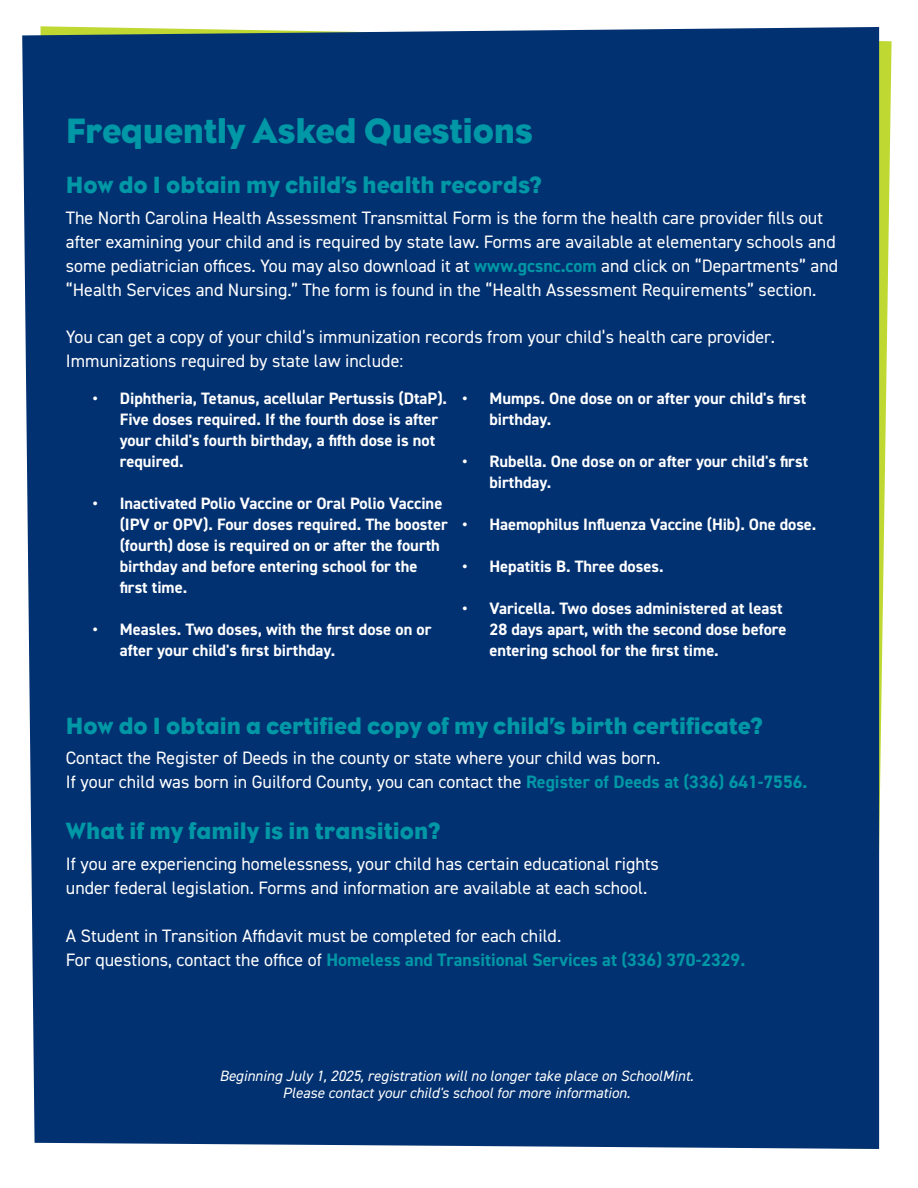
<style>
.page{position:relative;width:918px;height:1188px;background:#fff}
.page>*{position:absolute;margin:0;border:0;box-sizing:border-box;transform-origin:0 0}
.t1{font:36px "Eagle";letter-spacing:-.01em;color:#0097a6}
.t2{font:24px "Eagle";color:#0097a6}
.t3{font:18px/24px "DIN2014";color:#fff}
.t4{font:700 16.5px/21px "DIN2014";color:#fff}
.t5{font:italic 15px/17.7px "DIN2014";color:#fff;text-align:center}
.s1{font-weight:700;color:#0097a6}
</style>
<div class="page">
<div style="left:22px;top:27px;width:857px;height:1122px;background:#023171"></div>
<h1 class="t1" style="left:66px;top:110px;width:469px">Frequently Asked Questions</h1>
<h2 class="t2" style="left:66px;top:171px;width:477px">How do I obtain my child’s health records?</h2>
<p class="t3" style="left:66px;top:205px;width:774px">The North Carolina Health Assessment Transmittal Form is the form the health care provider fills out after examining your child and is required by state law. Forms are available at elementary schools and some pediatrician offices. You may also download it at <span class="s1">www.gcsnc.com</span> and click on “Departments” and “Health Services and Nursing.” The form is found in the “Health Assessment Requirements” section.</p>
<p class="t3" style="left:66px;top:324px;width:711px">You can get a copy of your child’s immunization records from your child’s health care provider.<br>Immunizations required by state law include:</p>
<p class="t4" style="left:120px;top:387px;width:329px;text-indent:-27px">• Diphtheria, Tetanus, acellular Pertussis (DtaP).<br>Five doses required. If the fourth dose is after your child's fourth birthday, a fifth dose is not required.</p>
<p class="t4" style="left:120px;top:492px;width:330px;text-indent:-27px">• Inactivated Polio Vaccine or Oral Polio Vaccine (IPV or OPV). Four doses required. The booster (fourth) dose is required on or after the fourth birthday and before entering school for the first time.</p>
<p class="t4" style="left:120px;top:618px;width:313px;text-indent:-27px">• Measles. Two doses, with the first dose on or after your child's first birthday.</p>
<p class="t4" style="left:489px;top:387px;width:318px;text-indent:-27px">• Mumps. One dose on or after your child's first birthday.</p>
<p class="t4" style="left:489px;top:450px;width:320px;text-indent:-27px">• Rubella. One dose on or after your child's first birthday.</p>
<p class="t4" style="left:462px;top:513px;width:355px">• Haemophilus Influenza Vaccine (Hib). One dose.</p>
<p class="t4" style="left:462px;top:555px;width:203px">• Hepatitis B. Three doses.</p>
<p class="t4" style="left:489px;top:597px;width:299px;text-indent:-27px">• Varicella. Two doses administered at least<br>28 days apart, with the second dose before entering school for the first time.</p>
<h2 class="t2" style="left:66px;top:712px;width:698px">How do I obtain a certified copy of my child’s birth certificate?</h2>
<p class="t3" style="left:66px;top:746px;width:743px">Contact the Register of Deeds in the county or state where your child was born.<br>If your child was born in Guilford County, you can contact the <span class="s1">Register of Deeds at (336) 641-7556.</span></p>
<h2 class="t2" style="left:66px;top:817px;width:376px">What if my family is in transition?</h2>
<p class="t3" style="left:66px;top:851px;width:595px">If you are experiencing homelessness, your child has certain educational rights under federal legislation. Forms and information are available at each school.</p>
<p class="t3" style="left:66px;top:923px;width:681px">A Student in Transition Affidavit must be completed for each child.<br>For questions, contact the office of <span class="s1">Homeless and Transitional Services at (336) 370-2329.</span></p>
<p class="t5" style="left:219px;top:1066px;width:476px">Beginning July 1, 2025, registration will no longer take place on SchoolMint.<br>Please contact your child's school for more information.</p>
</div>
